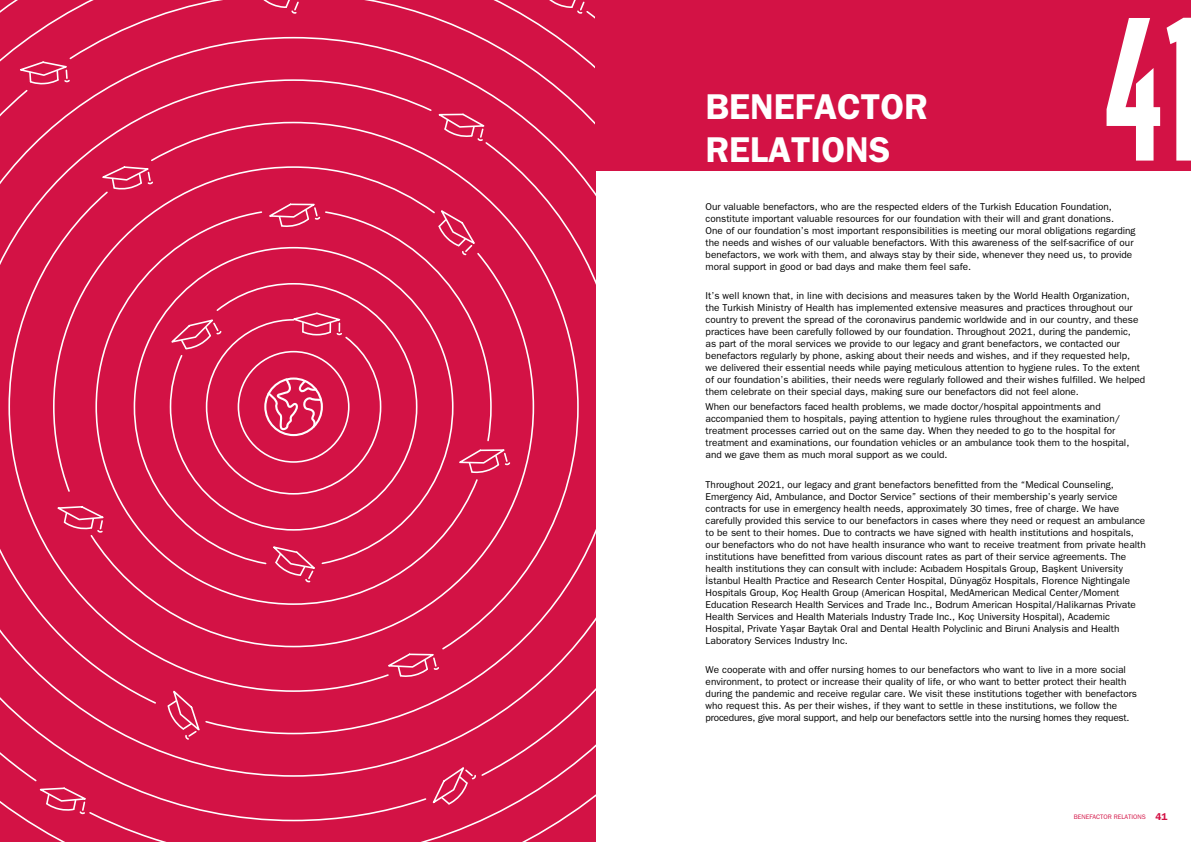
<style>
.page{position:relative;width:1191px;height:842px;background:#fff}
.page>*{position:absolute;margin:0;border:0;box-sizing:border-box;transform-origin:0 0}
.t1{font:700 200px "Flama Ultracondensed";color:#fff}
.t2{font:36px/43.2px "Franklin Gothic T Bold";color:#fff}
.t3{font:10px/12px "Franklin Gothic";color:#000}
.t4{font:10px "Franklin Gothic T Bold";color:#d31245}
.t5{font:6.5px "Franklin Gothic";color:#d31245}
</style>
<div class="page">
<svg style="left:0;top:0;width:595px;height:842px"></svg>
<svg style="left:167px;top:202px;width:344px;height:293px"></svg>
<div style="left:595px;top:0;width:596px;height:170px;background:#d31245"></div>
<h2 class="t2" style="left:705px;top:85px;width:224px">BENEFACTOR<br>RELATIONS</h2>
<h1 class="t1" style="left:1103px;top:-33px;width:103px">41</h1>
<p class="t3" style="left:705px;top:200px;width:431px">Our valuable benefactors, who are the respected elders of the Turkish Education Foundation, constitute important valuable resources for our foundation with their will and grant donations.<br>One of our foundation’s most important responsibilities is meeting our moral obligations regarding the needs and wishes of our valuable benefactors. With this awareness of the self-sacrifice of our benefactors, we work with them, and always stay by their side, whenever they need us, to provide moral support in good or bad days and make them feel safe.</p>
<p class="t3" style="left:705px;top:290px;width:441px">It’s well known that, in line with decisions and measures taken by the World Health Organization, the Turkish Ministry of Health has implemented extensive measures and practices throughout our country to prevent the spread of the coronavirus pandemic worldwide and in our country, and these practices have been carefully followed by our foundation. Throughout 2021, during the pandemic,<br>as part of the moral services we provide to our legacy and grant benefactors, we contacted our benefactors regularly by phone, asking about their needs and wishes, and if they requested help,<br>we delivered their essential needs while paying meticulous attention to hygiene rules. To the extent of our foundation’s abilities, their needs were regularly followed and their wishes fulfilled. We helped them celebrate on their special days, making sure our benefactors did not feel alone.</p>
<p class="t3" style="left:705px;top:400px;width:425px">When our benefactors faced health problems, we made doctor/hospital appointments and accompanied them to hospitals, paying attention to hygiene rules throughout the examination/ treatment processes carried out on the same day. When they needed to go to the hospital for treatment and examinations, our foundation vehicles or an ambulance took them to the hospital, and we gave them as much moral support as we could.</p>
<p class="t3" style="left:705px;top:478px;width:442px">Throughout 2021, our legacy and grant benefactors benefitted from the “Medical Counseling, Emergency Aid, Ambulance, and Doctor Service” sections of their membership’s yearly service contracts for use in emergency health needs, approximately 30 times, free of charge. We have carefully provided this service to our benefactors in cases where they need or request an ambulance to be sent to their homes. Due to contracts we have signed with health institutions and hospitals, our benefactors who do not have health insurance who want to receive treatment from private health institutions have benefitted from various discount rates as part of their service agreements. The health institutions they can consult with include: Acıbadem Hospitals Group, Başkent University İstanbul Health Practice and Research Center Hospital, Dünyagöz Hospitals, Florence Nightingale Hospitals Group, Koç Health Group (American Hospital, MedAmerican Medical Center/Moment Education Research Health Services and Trade Inc., Bodrum American Hospital/Halikarnas Private Health Services and Health Materials Industry Trade Inc., Koç University Hospital), Academic Hospital, Private Yaşar Baytak Oral and Dental Health Polyclinic and Biruni Analysis and Health Laboratory Services Industry Inc.</p>
<p class="t3" style="left:705px;top:664px;width:433px">We cooperate with and offer nursing homes to our benefactors who want to live in a more social environment, to protect or increase their quality of life, or who want to better protect their health during the pandemic and receive regular care. We visit these institutions together with benefactors who request this. As per their wishes, if they want to settle in these institutions, we follow the procedures, give moral support, and help our benefactors settle into the nursing homes they request.</p>
<p class="t5" style="left:1073px;top:813px;width:74px">BENEFACTOR RELATIONS</p>
<p class="t4" style="left:1155px;top:810px;width:13px">41</p>
</div>
